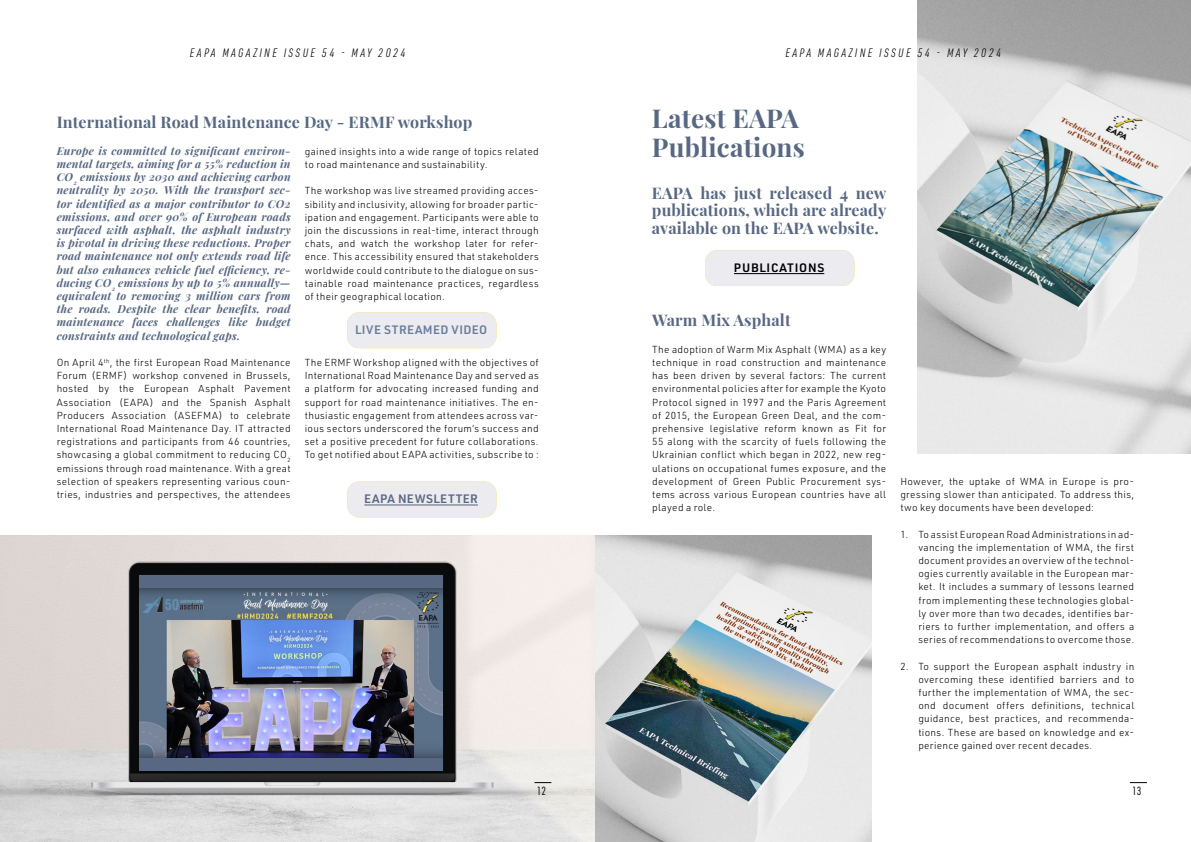
<style>
.page{position:relative;width:1191px;height:842px;background:#fff}
.page>*{position:absolute;margin:0;border:0;box-sizing:border-box;transform-origin:0 0}
.t1{font:700 26px/28.6px "Playfair Display";letter-spacing:.01em;color:#586882}
.t2{font:700 16px/17.6px "Playfair Display";letter-spacing:.01em;color:#586882;text-align:justify}
.t3{font:italic 300 12px "URWDIN Cond";letter-spacing:.2em;color:#000}
.t4{font:600 12px "URWDIN";letter-spacing:.035em;color:#697d9c}
.t5{font:600 12px "URWDIN";letter-spacing:.035em;color:#586882}
.t6{font:600 12px "URWDIN";letter-spacing:.06em;color:#000}
.t7{font:italic 700 11px/13.2px "Playfair Display";letter-spacing:.025em;color:#586882;text-align:justify}
.t8{font:300 condensed 11px "Futura Std";color:#000}
.t9{font:300 10px/13.2px "URWDIN";letter-spacing:.03em;color:#000;text-align:justify}
</style>
<div class="page">
<svg style="left:1130px;top:782px;width:16px;height:1px"></svg>
<img style="left:0;top:536px;width:872px;height:306px">
<div style="left:140px;top:575px;width:303px;height:196px;background:#586882"></div>
<img style="left:139px;top:588px;width:303px;height:169px">
<div style="left:347px;top:312px;width:149px;height:36px;background:#ecebef;border-radius:12px"></div>
<div style="left:347px;top:481px;width:149px;height:36px;background:#ecebef;border-radius:12px"></div>
<hr style="left:364px;top:504px;width:114px;height:1px;background:#586882">
<svg style="left:534px;top:782px;width:17px;height:1px"></svg>
<img style="left:917px;top:0;width:274px;height:454px">
<div style="left:705px;top:250px;width:149px;height:36px;background:#ecebef;border-radius:12px"></div>
<hr style="left:734px;top:273px;width:90px;height:1px;background:#000">
<p class="t3" style="left:190px;top:45px;width:217px">EAPA MAGAZINE ISSUE 54 - MAY 2024</p>
<h2 class="t2" style="left:57px;top:112px;width:417px">International Road Maintenance Day - ERMF workshop</h2>
<p class="t9" style="left:305px;top:144px;width:235px">gained insights into a wide range of topics related to road maintenance and sustainability.</p>
<p class="t9" style="left:305px;top:184px;width:235px">The workshop was live streamed providing acces&shy;sibility and inclusivity, allowing for broader partic&shy;ipation and engagement. Participants were able to join the discussions in real-time, interact through chats, and watch the workshop later for refer&shy;ence. This accessibility ensured that stakeholders worldwide could contribute to the dialogue on sus&shy;tainable road maintenance practices, regardless of their geographical location.</p>
<p class="t7" style="left:57px;top:143px;width:235px">Europe is committed to significant environ&shy;mental targets, aiming for a 55% reduction in CO<sub>2</sub> emissions by 2030 and achieving carbon neutrality by 2050. With the transport sec&shy;tor identified as a major contributor to CO2 emissions, and over 90% of European roads surfaced with asphalt, the asphalt industry is pivotal in driving these reductions. Proper road maintenance not only extends road life but also enhances vehicle fuel efficiency, re&shy;ducing CO<sub>2</sub> emissions by up to 5% annually— equivalent to removing 3 million cars from the roads. Despite the clear benefits, road maintenance faces challenges like budget constraints and technological gaps.</p>
<p class="t9" style="left:57px;top:356px;width:235px">On April 4<sup>th</sup>, the first European Road Maintenance Forum (ERMF) workshop convened in Brussels, hosted by the European Asphalt Pavement Association (EAPA) and the Spanish Asphalt Producers Association (ASEFMA) to celebrate International Road Maintenance Day. IT attracted registrations and participants from 46 countries, showcasing a global commitment to reducing CO<sub>2 </sub>emissions through road maintenance. With a great selection of speakers representing various coun&shy;tries, industries and perspectives, the attendees</p>
<p class="t4" style="left:355px;top:322px;width:134px">LIVE STREAMED VIDEO</p>
<p class="t9" style="left:305px;top:356px;width:235px">The ERMF Workshop aligned with the objectives of International Road Maintenance Day and served as a platform for advocating increased funding and support for road maintenance initiatives. The en&shy;thusiastic engagement from attendees across var&shy;ious sectors underscored the forum’s success and set a positive precedent for future collaborations.<br>To get notified about EAPA activities, subscribe to :</p>
<p class="t5" style="left:364px;top:491px;width:115px">EAPA NEWSLETTER</p>
<p class="t8" style="left:537px;top:784px;width:11px">12</p>
<p class="t3" style="left:785px;top:45px;width:217px">EAPA MAGAZINE ISSUE 54 - MAY 2024</p>
<h1 class="t1" style="left:652px;top:102px;width:154px">Latest EAPA<br>Publications</h1>
<h2 class="t2" style="left:652px;top:183px;width:236px">EAPA has just released 4 new publications, which are already available on the EAPA website.</h2>
<p class="t6" style="left:734px;top:259px;width:92px">PUBLICATIONS</p>
<h2 class="t2" style="left:652px;top:310px;width:140px">Warm Mix Asphalt</h2>
<p class="t9" style="left:652px;top:342px;width:235px">The adoption of Warm Mix Asphalt (WMA) as a key technique in road construction and maintenance has been driven by several factors: The current environmental policies after for example the Kyoto Protocol signed in 1997 and the Paris Agreement of 2015, the European Green Deal, and the com&shy;prehensive legislative reform known as Fit for 55 along with the scarcity of fuels following the Ukrainian conflict which began in 2022, new reg&shy;ulations on occupational fumes exposure, and the development of Green Public Procurement sys&shy;tems across various European countries have all played a role.</p>
<p class="t9" style="left:900px;top:474px;width:235px">However, the uptake of WMA in Europe is pro&shy;gressing slower than anticipated. To address this, two key documents have been developed:</p>
<p class="t9" style="left:918px;top:527px;width:217px;text-indent:-18px">1. To assist European Road Administrations in ad&shy;vancing the implementation of WMA, the first document provides an overview of the technol&shy;ogies currently available in the European mar&shy;ket. It includes a summary of lessons learned from implementing these technologies global&shy;ly over more than two decades, identifies bar&shy;riers to further implementation, and offers a series of recommendations to overcome those.</p>
<p class="t9" style="left:918px;top:659px;width:217px;text-indent:-18px">2. To support the European asphalt industry in overcoming these identified barriers and to further the implementation of WMA, the sec&shy;ond document offers definitions, technical guidance, best practices, and recommenda&shy;tions. These are based on knowledge and ex&shy;perience gained over recent decades.</p>
<p class="t8" style="left:1132px;top:784px;width:11px">13</p>
</div>
